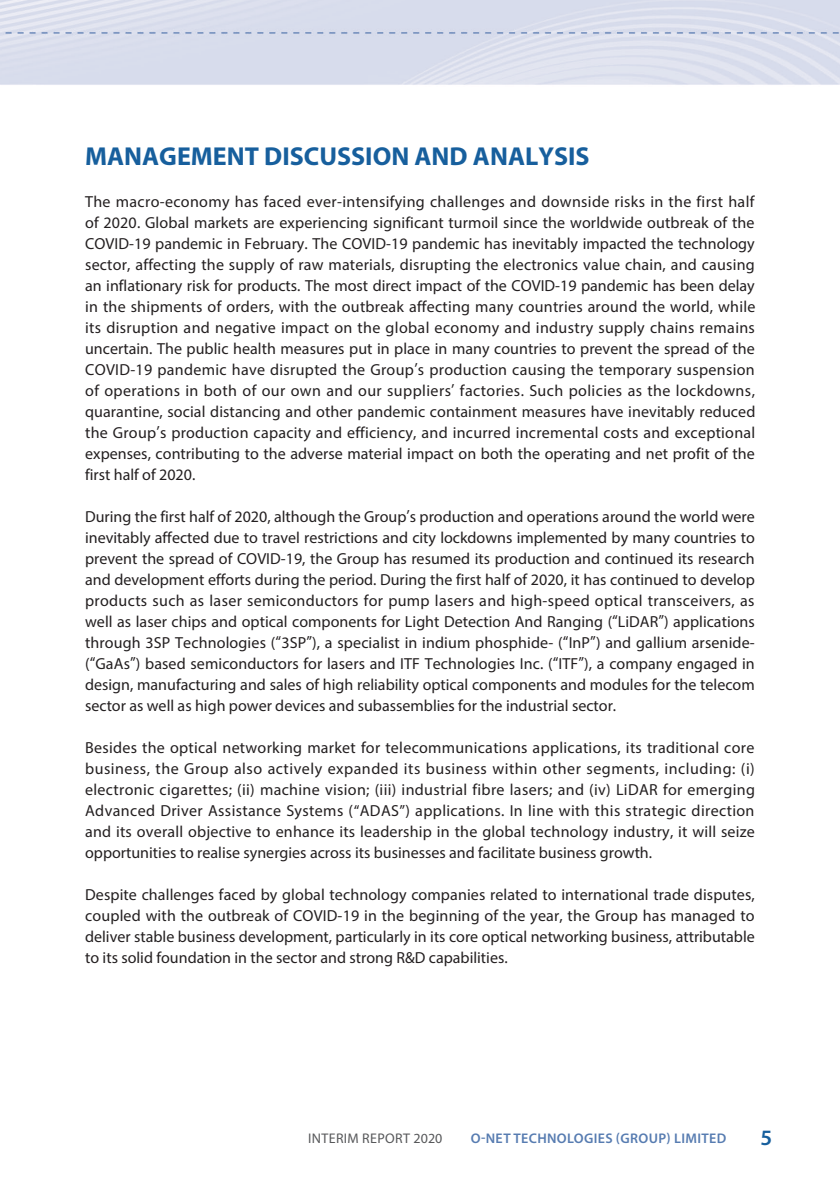
<style>
.page{position:relative;width:840px;height:1191px;background:#fff}
.page>*{position:absolute;margin:0;border:0;box-sizing:border-box;transform-origin:0 0}
._99_Section_H{font:700 26px "Myriad Pro";color:#175f9d}
.t1{font:600 22px "Myriad Pro";color:#175f9d}
._00_txt{font:16px/21px "Myriad Pro";color:#231f20;text-align:justify}
.t2{font:600 14px "Myriad Pro";letter-spacing:.025em;color:#577cb1}
.t3{font:14px "Myriad Pro";letter-spacing:.025em;color:#57585a}
</style>
<div class="page">
<img style="left:0;top:0;width:839px;height:85px">
<p class="_99_Section_H" style="left:85px;top:139px;width:505px">MANAGEMENT DISCUSSION AND ANALYSIS</p>
<p class="_00_txt" style="left:85px;top:191px;width:671px">The macro-economy has faced ever-intensifying challenges and downside risks in the first half of 2020. Global markets are experiencing significant turmoil since the worldwide outbreak of the COVID-19 pandemic in February. The COVID-19 pandemic has inevitably impacted the technology sector, affecting the supply of raw materials, disrupting the electronics value chain, and causing an inflationary risk for products. The most direct impact of the COVID-19 pandemic has been delay in the shipments of orders, with the outbreak affecting many countries around the world, while its disruption and negative impact on the global economy and industry supply chains remains uncertain. The public health measures put in place in many countries to prevent the spread of the COVID-19 pandemic have disrupted the Group’s production causing the temporary suspension of operations in both of our own and our suppliers’ factories. Such policies as the lockdowns, quarantine, social distancing and other pandemic containment measures have inevitably reduced the Group’s production capacity and efficiency, and incurred incremental costs and exceptional expenses, contributing to the adverse material impact on both the operating and net profit of the first half of 2020.</p>
<p class="_00_txt" style="left:85px;top:506px;width:671px">During the first half of 2020, although the Group’s production and operations around the world were inevitably affected due to travel restrictions and city lockdowns implemented by many countries to prevent the spread of COVID-19, the Group has resumed its production and continued its research and development efforts during the period. During the first half of 2020, it has continued to develop products such as laser semiconductors for pump lasers and high-speed optical transceivers, as well as laser chips and optical components for Light Detection And Ranging (“LiDAR”) applications through 3SP Technologies (“3SP”), a specialist in indium phosphide- (“InP”) and gallium arsenide-(“GaAs”) based semiconductors for lasers and ITF Technologies Inc. (“ITF”), a company engaged in design, manufacturing and sales of high reliability optical components and modules for the telecom sector as well as high power devices and subassemblies for the industrial sector.</p>
<p class="_00_txt" style="left:85px;top:737px;width:671px">Besides the optical networking market for telecommunications applications, its traditional core business, the Group also actively expanded its business within other segments, including: (i) electronic cigarettes; (ii) machine vision; (iii) industrial fibre lasers; and (iv) LiDAR for emerging Advanced Driver Assistance Systems (“ADAS”) applications. In line with this strategic direction and its overall objective to enhance its leadership in the global technology industry, it will seize opportunities to realise synergies across its businesses and facilitate business growth.</p>
<p class="_00_txt" style="left:85px;top:884px;width:670px">Despite challenges faced by global technology companies related to international trade disputes, coupled with the outbreak of COVID-19 in the beginning of the year, the Group has managed to deliver stable business development, particularly in its core optical networking business, attributable to its solid foundation in the sector and strong R&amp;D capabilities.</p>
<p class="t3" style="left:308px;top:1129px;width:136px">INTERIM REPORT 2020</p>
<p class="t2" style="left:470px;top:1129px;width:257px">O-NET TECHNOLOGIES (GROUP) LIMITED</p>
<h2 class="t1" style="left:760px;top:1124px;width:13px">5</h2>
</div>
